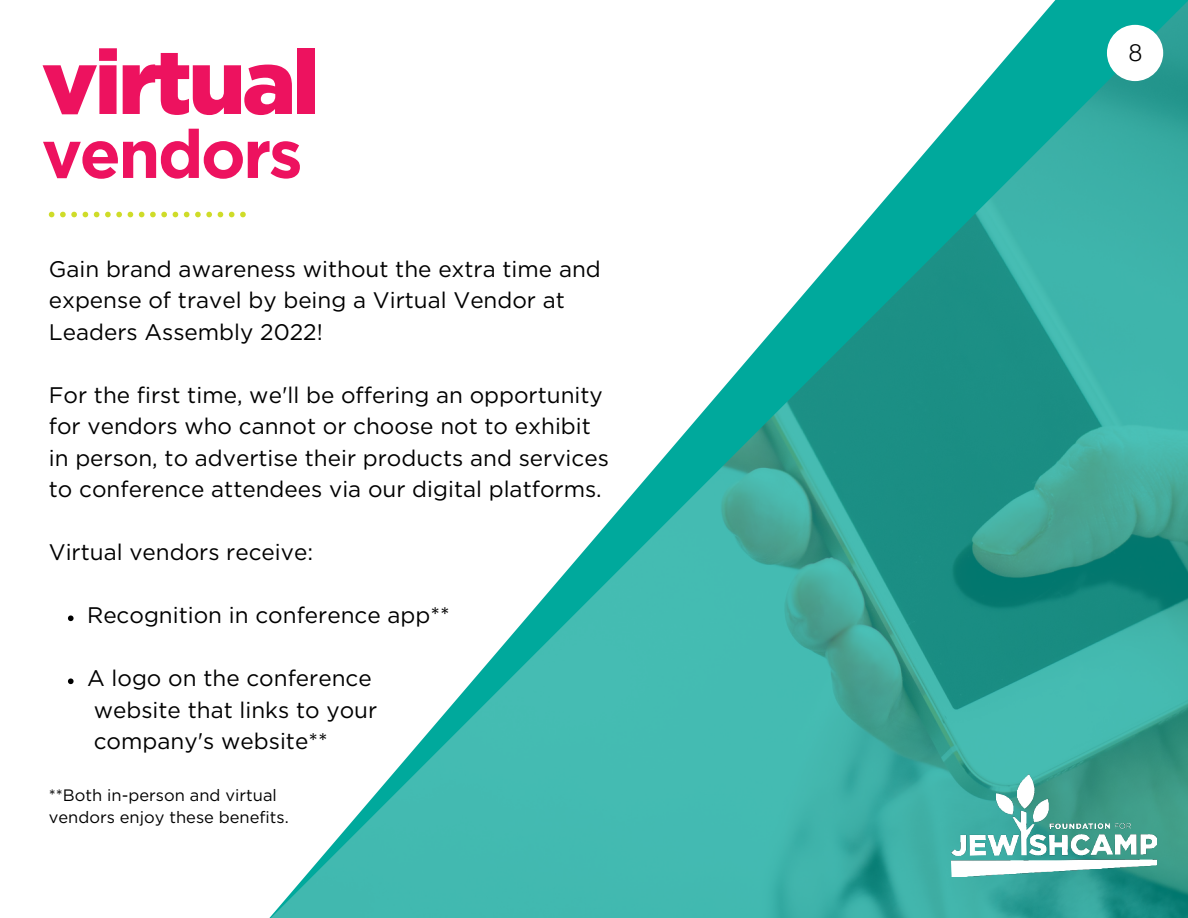
<style>
.page{position:relative;width:1188px;height:918px;background:#fff}
.page>*{position:absolute;margin:0;border:0;box-sizing:border-box;transform-origin:0 0}
.t1{font:900 90px "Gotham";letter-spacing:-.04em;color:#ed125f}
.t2{font:700 67.5px "Gotham";letter-spacing:-.04em;color:#ed125f}
.t3{font:300 24px "Helvetica Neue LT Std";color:#000}
.t4{font:22.5px/31.5px "Gotham";color:#000}
.t5{font:16.5px/22.5px "Gotham";color:#000}
</style>
<div class="page">
<img style="left:271px;top:1px;width:917px;height:917px">
<div style="left:1107px;top:25px;width:56px;height:56px;background:#fff;border-radius:50%"></div>
<svg style="left:49px;top:212px;width:197px;height:5px"></svg>
<img style="left:952px;top:774px;width:204px;height:103px">
<svg style="left:68px;top:615px;width:6px;height:6px"></svg>
<svg style="left:68px;top:678px;width:6px;height:6px"></svg>
<h1 class="t1" style="left:42px;top:30px;width:280px">virtual</h1>
<h2 class="t2" style="left:42px;top:109px;width:263px">vendors</h2>
<p class="t4" style="left:49px;top:253px;width:554px">Gain brand awareness without the extra time and expense of travel by being a Virtual Vendor at<br>Leaders Assembly 2022!</p>
<p class="t4" style="left:49px;top:379px;width:562px">For the first time, we'll be offering an opportunity for vendors who cannot or choose not to exhibit in person, to advertise their products and services to conference attendees via our digital platforms.</p>
<p class="t4" style="left:49px;top:536px;width:266px">Virtual vendors receive:</p>
<p class="t4" style="left:87px;top:599px;width:364px">Recognition in conference app**</p>
<p class="t4" style="left:94px;top:662px;width:285px;text-indent:-7px">A logo on the conference website that links to your company's website**</p>
<p class="t5" style="left:49px;top:783px;width:242px">**Both in-person and virtual vendors enjoy these benefits.</p>
<p class="t3" style="left:1129px;top:38px;width:15px">8</p>
</div>
